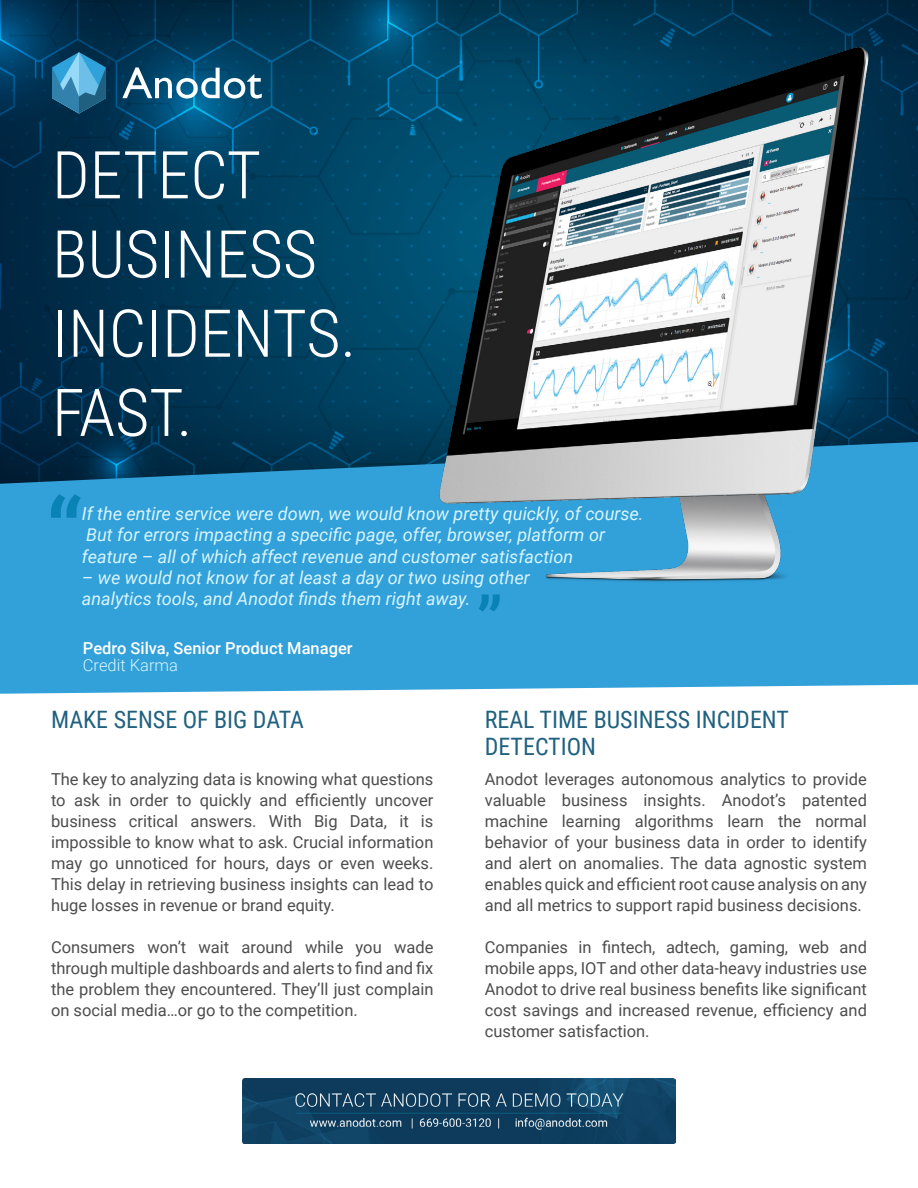
<style>
.page{position:relative;width:918px;height:1188px;background:#fff}
.page>*{position:absolute;margin:0;border:0;box-sizing:border-box;transform-origin:0 0}
.t1{font:300 66px/79.2px "Roboto Condensed";color:#fff}
.t2{font:24px "Roboto Condensed";color:#20617f}
.t3{font:italic 18px/21px "Roboto";color:#d7f5ff}
.t4{font:16.5px/21px "Roboto";color:#4d4d4f}
.t5{font:500 16.5px "Roboto";color:#fff}
.t6{font:300 16.5px "Roboto";color:#d7f5ff}
</style>
<div class="page">
<img style="left:0;top:0;width:918px;height:442px">
<svg style="left:0;top:442px;width:918px;height:252px;background:#3398cd"></svg>
<svg style="left:122px;top:67px;width:140px;height:32px"></svg>
<svg style="left:52px;top:52px;width:54px;height:62px;background:#347ea6"></svg>
<svg style="left:51px;top:494px;width:30px;height:24px"></svg>
<svg style="left:479px;top:596px;width:21px;height:15px"></svg>
<img style="left:243px;top:1079px;width:432px;height:64px">
<img style="left:429px;top:35px;width:453px;height:561px">
<h1 class="t1" style="left:52px;top:133px;width:306px">DETECT<br>BUSINESS<br>INCIDENTS.<br>FAST.</h1>
<p class="t3" style="left:82px;top:503px;width:563px">If the entire service were down, we would know pretty quickly, of course.<br>But for errors impacting a specific page, offer, browser, platform or feature – all of which affect revenue and customer satisfaction</p>
<p class="t3" style="left:82px;top:566px;width:449px">– we would not know for at least a day or two using other analytics tools, and Anodot finds them right away.</p>
<p class="t5" style="left:83px;top:637px;width:271px">Pedro Silva, Senior Product Manager</p>
<p class="t6" style="left:83px;top:653px;width:97px">Credit Karma</p>
<h2 class="t2" style="left:51px;top:703px;width:255px">MAKE SENSE OF BIG DATA</h2>
<h2 class="t2" style="left:485px;top:703px;width:306px">REAL TIME BUSINESS INCIDENT</h2>
<h2 class="t2" style="left:485px;top:730px;width:113px">DETECTION</h2>
<p class="t4" style="left:51px;top:768px;width:384px;text-align:right">The key to analyzing data is knowing what questions uncover</p>
<p class="t4" style="left:295px;top:789px;width:73px">efficiently</p>
<p class="t4" style="left:74px;top:789px;width:27px">ask</p>
<p class="t4" style="left:130px;top:789px;width:40px">order</p>
<p class="t4" style="left:200px;top:789px;width:53px">quickly</p>
<p class="t4" style="left:260px;top:789px;width:29px">and</p>
<p class="t4" style="left:108px;top:789px;width:15px">in</p>
<p class="t4" style="left:51px;top:789px;width:16px">to</p>
<p class="t4" style="left:177px;top:789px;width:16px">to</p>
<p class="t4" style="left:485px;top:768px;width:384px;text-align:right">Anodot leverages autonomous analytics to provide patented</p>
<p class="t4" style="left:485px;top:789px;width:62px">valuable</p>
<p class="t4" style="left:562px;top:789px;width:67px">business</p>
<p class="t4" style="left:644px;top:789px;width:64px">insights.</p>
<p class="t4" style="left:722px;top:789px;width:66px">Anodots’</p>
<p class="t4" style="left:51px;top:810px;width:67px">business</p>
<p class="t4" style="left:51px;top:831px;width:384px">impossible to know what to ask. Crucial information</p>
<p class="t4" style="left:341px;top:852px;width:94px">even weeks.</p>
<p class="t4" style="left:129px;top:810px;width:51px">critical</p>
<p class="t4" style="left:269px;top:810px;width:35px">With</p>
<p class="t4" style="left:314px;top:810px;width:25px">Big</p>
<p class="t4" style="left:399px;top:810px;width:11px">it</p>
<p class="t4" style="left:421px;top:810px;width:14px">is</p>
<p class="t4" style="left:350px;top:810px;width:39px">Data,</p>
<p class="t4" style="left:190px;top:810px;width:68px">answers.</p>
<p class="t4" style="left:51px;top:852px;width:384px">may go unnoticed for<br>This delay in retrieving business insights can lead to huge losses in revenue or brand equity.</p>
<p class="t4" style="left:394px;top:936px;width:41px">wade</p>
<p class="t4" style="left:224px;top:852px;width:111px">hours, days or</p>
<p class="t4" style="left:147px;top:936px;width:40px">won t’</p>
<p class="t4" style="left:242px;top:936px;width:53px">around</p>
<p class="t4" style="left:305px;top:936px;width:40px">while</p>
<p class="t4" style="left:51px;top:936px;width:384px">Consumers<br>through multiple dashboards and alerts to find and fix the problem they encountered. They l l’ just complain on social media…or go to the competition.</p>
<p class="t4" style="left:199px;top:936px;width:32px">wait</p>
<p class="t4" style="left:356px;top:936px;width:28px">you</p>
<p class="t4" style="left:485px;top:810px;width:384px">machine<br>behavior of your business data in order to identify and alert on anomalies. The data agnostic system enablesquick and efficientroot cause analysison any and all metrics to support rapid business decisions.</p>
<p class="t4" style="left:840px;top:936px;width:29px">and</p>
<p class="t4" style="left:562px;top:810px;width:60px">learning</p>
<p class="t4" style="left:635px;top:810px;width:80px">algorithms</p>
<p class="t4" style="left:728px;top:810px;width:38px">learn</p>
<p class="t4" style="left:778px;top:810px;width:25px">the</p>
<p class="t4" style="left:815px;top:810px;width:53px">normal</p>
<p class="t4" style="left:602px;top:936px;width:55px">fintech,</p>
<p class="t4" style="left:666px;top:936px;width:55px">adtech,</p>
<p class="t4" style="left:799px;top:936px;width:32px">web</p>
<p class="t4" style="left:485px;top:936px;width:384px">Companies<br>mobile apps, IOT and other data-heavy industries use Anodot to drive real business benefits like significant cost savings and increased revenue, efficiency and customer satisfaction.</p>
<p class="t4" style="left:579px;top:936px;width:15px">in</p>
<p class="t4" style="left:730px;top:936px;width:60px">gaming,</p>
</div>
